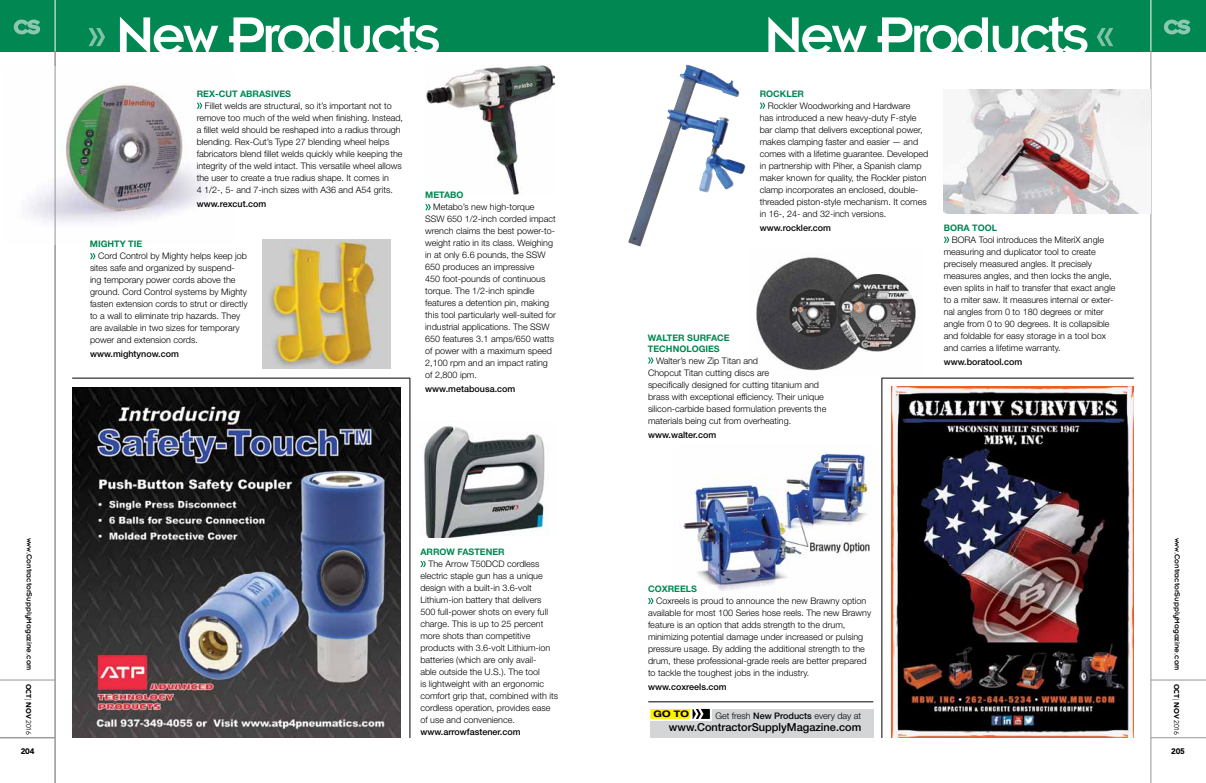
<style>
.page{position:relative;width:1206px;height:783px;background:#fff}
.page>*{position:absolute;margin:0;border:0;box-sizing:border-box;transform-origin:0 0}
.t1{font:500 11px "Helvetica Neue LT Std";color:#000}
.t2{font:300 9px/12px "Helvetica Neue LT Std";color:#000}
.t3{font:500 9px "Helvetica Neue LT Std";color:#000}
.t4{font:700 9px/10.8px "Helvetica Neue LT Std";color:#008752}
.t5{font:700 expanded 9px "Helvetica Neue LT Std";color:#000}
.t6{font:8px "Insignia LT Std";color:#000}
.t7{font:900 8px "Avenir LT Std";letter-spacing:-.03em;color:#000}
.t8{font:900 7px "Avenir LT Std";letter-spacing:-.03em;color:#000}
.s1{font-weight:300}
.s2{font-weight:400}
.s3{font-weight:500}
</style>
<div class="page">
<div style="left:0;top:0;width:603px;height:51px;background:#008752"></div>
<div style="left:603px;top:0;width:603px;height:51px;background:#008752"></div>
<hr style="left:1151px;top:51px;width:1px;height:732px;background:#939598">
<hr style="left:1151px;top:680px;width:55px;height:1px;background:#939598">
<hr style="left:1151px;top:738px;width:55px;height:1px;background:#939598">
<svg style="left:1164px;top:20px;width:26px;height:14px"></svg>
<hr style="left:0;top:680px;width:55px;height:1px;background:#939598">
<hr style="left:0;top:738px;width:55px;height:1px;background:#939598">
<svg style="left:14px;top:20px;width:26px;height:14px"></svg>
<svg style="left:1097px;top:28px;width:16px;height:18px"></svg>
<svg style="left:89px;top:28px;width:16px;height:18px"></svg>
<svg style="left:120px;top:17px;width:319px;height:35px"></svg>
<svg style="left:768px;top:17px;width:319px;height:35px"></svg>
<hr style="left:55px;top:0;width:1px;height:51px;background:#fff">
<hr style="left:1151px;top:0;width:1px;height:51px;background:#fff">
<img style="left:756px;top:257px;width:160px;height:114px">
<img style="left:683px;top:453px;width:187px;height:139px">
<svg style="left:760px;top:103px;width:5px;height:6px"></svg>
<svg style="left:944px;top:237px;width:5px;height:6px"></svg>
<img style="left:944px;top:90px;width:207px;height:123px">
<img style="left:628px;top:65px;width:118px;height:182px">
<svg style="left:648px;top:598px;width:6px;height:6px"></svg>
<hr style="left:882px;top:378px;width:252px;height:1px;background:#000">
<hr style="left:882px;top:378px;width:1px;height:360px;background:#000">
<img style="left:891px;top:387px;width:243px;height:351px">
<img style="left:425px;top:65px;width:130px;height:129px">
<img style="left:27px;top:67px;width:181px;height:177px">
<svg style="left:90px;top:253px;width:6px;height:6px"></svg>
<img style="left:262px;top:240px;width:129px;height:129px">
<svg style="left:420px;top:561px;width:6px;height:6px"></svg>
<img style="left:422px;top:426px;width:126px;height:111px">
<hr style="left:72px;top:378px;width:338px;height:1px;background:#000">
<hr style="left:410px;top:378px;width:1px;height:360px;background:#000">
<img style="left:72px;top:387px;width:329px;height:351px">
<div style="left:650px;top:709px;width:223px;height:29px;background:#d3d5d6"></div>
<div style="left:691px;top:708px;width:20px;height:12px;background:#000"></div>
<div style="left:690px;top:707px;width:22px;height:14px;border:2px solid #fff"></div>
<div style="left:649px;top:708px;width:42px;height:12px;background:#fff200"></div>
<div style="left:648px;top:707px;width:44px;height:14px;border:2px solid #fff"></div>
<svg style="left:693px;top:708px;width:11px;height:12px"></svg>
<hr style="left:648px;top:702px;width:225px;height:1px;background:#000">
<svg style="left:425px;top:204px;width:6px;height:6px"></svg>
<hr style="left:55px;top:51px;width:1px;height:732px;background:#939598">
<svg style="left:197px;top:103px;width:5px;height:6px"></svg>
<svg style="left:648px;top:357px;width:6px;height:7px"></svg>
<p class="t4" style="left:197px;top:88px;width:96px">REX-CUT ABRASIVES</p>
<p class="t2" style="left:197px;top:99px;width:208px;text-indent:8px">Fillet welds are structural, so it’s important not to remove too much of the weld when finishing. Instead, a fillet weld should be reshaped into a radius through blending. Rex-Cut’s Type 27 blending wheel helps fabricators blend fillet welds quickly while keeping the integrity of the weld intact. This versatile wheel allows the user to create a true radius shape. It comes in<br>4 1/2-, 5- and 7-inch sizes with A36 and A54 grits.</p>
<p class="t3" style="left:197px;top:198px;width:71px">www.rexcut.com</p>
<p class="t4" style="left:90px;top:238px;width:54px">MIGHTY TIE</p>
<p class="t2" style="left:90px;top:250px;width:159px;text-indent:8px">Cord Control by Mighty helps keep job sites safe and organized by suspend&shy;ing temporary power cords above the ground. Cord Control systems by Mighty fasten extension cords to strut or directly to a wall to eliminate trip hazards. They are available in two sizes for temporary power and extension cords.</p>
<p class="t3" style="left:90px;top:349px;width:90px">www.mightynow.com</p>
<p class="t4" style="left:425px;top:189px;width:40px">METABO</p>
<p class="t2" style="left:425px;top:201px;width:132px;text-indent:8px">Metabo’s new high-torque<br>SSW 650 1/2-inch corded impact wrench claims the best power-to&shy;weight ratio in its class. Weighing in at only 6.6 pounds, the SSW<br>650 produces an impressive<br>450 foot-pounds of continuous torque. The 1/2-inch spindle features a detention pin, making this tool particularly well-suited for industrial applications. The SSW<br>650 features 3.1 amps/650 watts of power with a maximum speed<br>2,100 rpm and an impact rating of 2,800 ipm.</p>
<p class="t3" style="left:425px;top:384px;width:92px">www.metabousa.com</p>
<p class="t6" style="left:33px;top:538px;width:135px;rotate:90deg">www.ContractorSupplyMagazine.com</p>
<p class="t8" style="left:33px;top:684px;width:53px;rotate:90deg">OCT <span class="s1">|</span> NOV <span class="s2">2016</span></p>
<p class="t7" style="left:21px;top:746px;width:15px">204</p>
<p class="t4" style="left:420px;top:546px;width:86px">ARROW FASTENER</p>
<p class="t2" style="left:420px;top:558px;width:139px;text-indent:8px">The Arrow T50DCD cordless electric staple gun has a unique design with a built-in 3.6-volt<br>Lithium-ion battery that delivers<br>500 full-power shots on every full charge. This is up to 25 percent more shots than competitive products with 3.6-volt Lithium-ion batteries (which are only avail-<br>able outside the U.S.). The tool<br>is lightweight with an ergonomic comfort grip that, combined with its cordless operation, provides ease of use and convenience.</p>
<p class="t3" style="left:420px;top:726px;width:102px">www.arrowfastener.com</p>
<p class="t4" style="left:760px;top:88px;width:46px">ROCKLER</p>
<p class="t2" style="left:760px;top:99px;width:170px;text-indent:8px">Rockler Woodworking and Hardware<br>has introduced a new heavy-duty F-style bar clamp that delivers exceptional power, makes clamping faster and easier — and comes with a lifetime guarantee. Developed in partnership with Piher, a Spanish clamp maker known for quality, the Rockler piston clamp incorporates an enclosed, double&shy;threaded piston-style mechanism. It comes in 16-, 24- and 32-inch versions.</p>
<p class="t3" style="left:760px;top:222px;width:73px">www.rockler.com</p>
<p class="t4" style="left:944px;top:222px;width:55px">BORA TOOL</p>
<p class="t2" style="left:944px;top:233px;width:173px;text-indent:8px">BORA Tool introduces the MiteriX angle measuring and duplicator tool to create precisely measured angles. It precisely measures angles, and then locks the angle, even splits in half to transfer that exact angle to a miter saw. It measures internal or exter&shy;nal angles from 0 to 180 degrees or miter angle from 0 to 90 degrees. It is collapsible and foldable for easy storage in a tool box and carries a lifetime warranty.</p>
<p class="t3" style="left:944px;top:356px;width:80px">www.boratool.com</p>
<p class="t4" style="left:648px;top:332px;width:83px">WALTER SURFACE<br>TECHNOLOGIES</p>
<p class="t2" style="left:648px;top:354px;width:180px;text-indent:8px">Walter’s new Zip Titan and<br>Chopcut Titan cutting discs are<br>specifically designed for cutting titanium and brass with exceptional efficiency. Their unique silicon-carbide based formulation prevents the materials being cut from overheating.</p>
<p class="t3" style="left:648px;top:429px;width:70px">www.walter.com</p>
<p class="t4" style="left:648px;top:583px;width:51px">COXREELS</p>
<p class="t2" style="left:648px;top:595px;width:225px;text-indent:8px">Coxreels is proud to announce the new Brawny option available for most 100 Series hose reels. The new Brawny feature is an option that adds strength to the drum, minimizing potential damage under increased or pulsing pressure usage. By adding the additional strength to the drum, these professional-grade reels are better prepared to tackle the toughest jobs in the industry.</p>
<p class="t3" style="left:648px;top:682px;width:80px">www.coxreels.com</p>
<p class="t5" style="left:654px;top:708px;width:37px">GO TO</p>
<p class="t2" style="left:715px;top:710px;width:147px">Get fresh <span class="s3">New Products</span> every day at</p>
<p class="t1" style="left:669px;top:720px;width:194px">www.ContractorSupplyMagazine.com</p>
<p class="t6" style="left:1182px;top:538px;width:135px;rotate:90deg">www.ContractorSupplyMagazine.com</p>
<p class="t8" style="left:1181px;top:684px;width:53px;rotate:90deg">OCT <span class="s1">|</span> NOV <span class="s2">2016</span></p>
<p class="t7" style="left:1171px;top:746px;width:15px">205</p>
</div>
